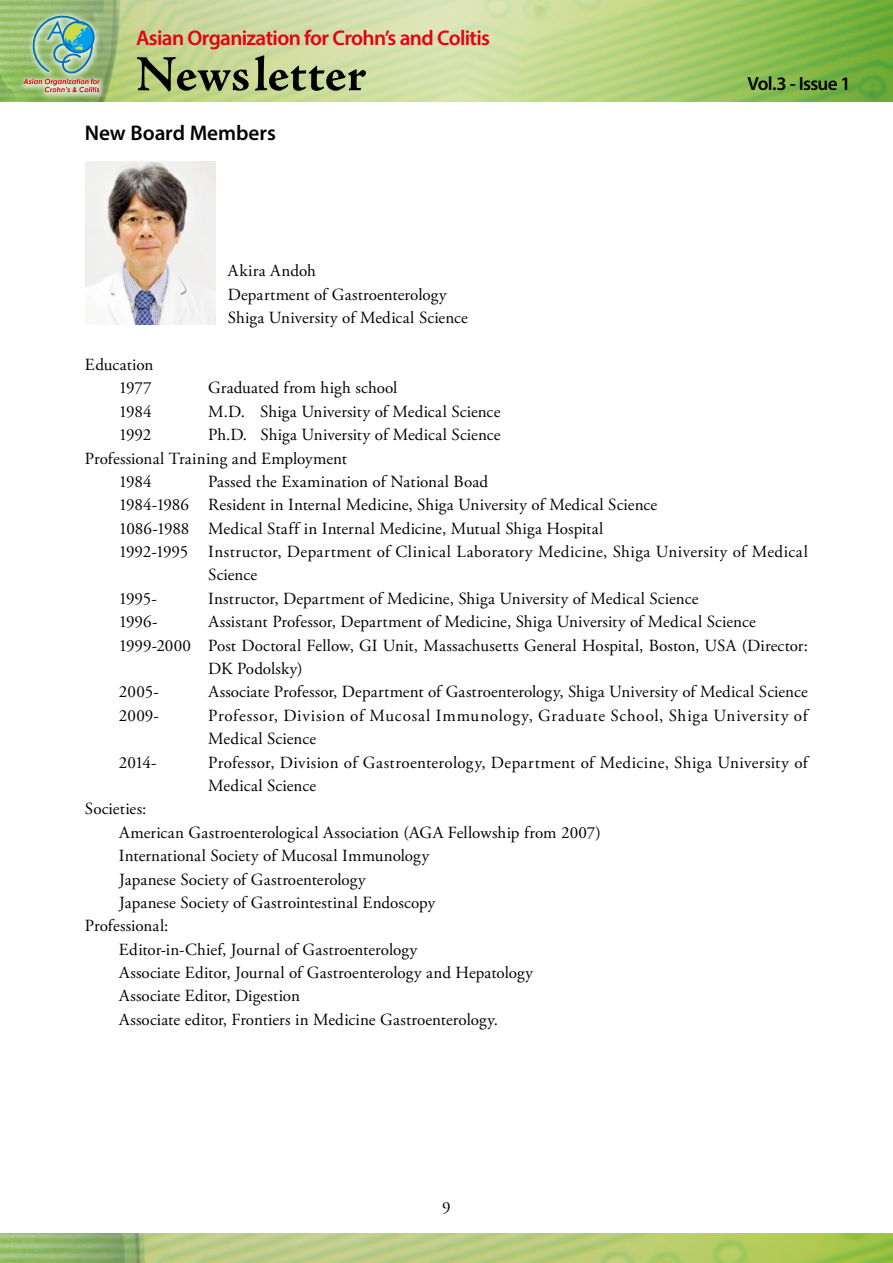
<style>
.page{position:relative;width:893px;height:1263px;background:#fff}
.page>*{position:absolute;margin:0;border:0;box-sizing:border-box;transform-origin:0 0}
.t1{font:700 51px "Adobe Jenson Pro";color:#000}
.t2{font:600 21.3px "Myriad Pro";letter-spacing:-.03em;color:#e60012}
.t3{font:600 21.3px "Myriad Pro";color:#000}
.t4{font:600 19.2px "Myriad Pro";letter-spacing:-.04em;color:#000}
.t5{font:16.95px/23.4px "Adobe Garamond Pro";letter-spacing:.005em;color:#000}
.t6{font:16.95px/23.4px "Adobe Garamond Pro";letter-spacing:.04em;color:#000}
.t7{font:16.95px "Adobe Garamond Pro";letter-spacing:.025em;color:#000}
</style>
<div class="page">
<svg style="left:0;top:0;width:893px;height:102px;background:#b5d084"></svg>
<img style="left:0;top:1233px;width:893px;height:30px">
<div style="left:18px;top:10px;width:89px;height:90px;background:#fff;opacity:.75"></div>
<svg style="left:23px;top:79px;width:77px;height:13px"></svg>
<svg style="left:31px;top:15px;width:64px;height:58px;background:#85b9a0"></svg>
<img style="left:85px;top:162px;width:130px;height:162px">
<p class="t2" style="left:136px;top:24px;width:356px">Asian Organization for Crohn’s and Colitis</p>
<h1 class="t1" style="left:136px;top:45px;width:232px">Newsletter</h1>
<p class="t3" style="left:85px;top:119px;width:192px">New Board Members</p>
<p class="t5" style="left:85px;top:353px;width:70px;text-align:right">Education<br>1977</p>
<p class="t5" style="left:228px;top:260px;width:242px">Akira Andoh<br>Department of Gastroenterology<br>Shiga University of Medical Science</p>
<p class="t5" style="left:208px;top:377px;width:191px">Graduated from high school</p>
<p class="t4" style="left:748px;top:72px;width:105px">Vol.3 - Issue 1</p>
<p class="t5" style="left:119px;top:400px;width:34px">1984</p>
<p class="t5" style="left:208px;top:400px;width:294px">M.D. Shiga University of Medical Science</p>
<p class="t5" style="left:119px;top:424px;width:34px">1992</p>
<p class="t5" style="left:208px;top:424px;width:294px">Ph.D. Shiga University of Medical Science</p>
<p class="t5" style="left:85px;top:447px;width:264px">Professional Training and Employment</p>
<p class="t5" style="left:119px;top:470px;width:34px">1984</p>
<p class="t5" style="left:208px;top:470px;width:281px">Passed the Examination of National Boad</p>
<p class="t5" style="left:119px;top:494px;width:540px">1984-1986 Resident in Internal Medicine, Shiga University of Medical Science</p>
<p class="t5" style="left:119px;top:517px;width:486px">1086-1988 Medical Staff in Internal Medicine, Mutual Shiga Hospital</p>
<p class="t7" style="left:119px;top:541px;width:691px">1992-1995 Instructor, Department of Clinical Laboratory Medicine, Shiga University of Medical</p>
<p class="t5" style="left:208px;top:564px;width:51px">Science</p>
<p class="t5" style="left:119px;top:587px;width:40px">1995-</p>
<p class="t5" style="left:208px;top:587px;width:492px">Instructor, Department of Medicine, Shiga University of Medical Science</p>
<p class="t5" style="left:119px;top:611px;width:40px">1996-</p>
<p class="t5" style="left:208px;top:611px;width:549px">Assistant Professor, Department of Medicine, Shiga University of Medical Science</p>
<p class="t5" style="left:119px;top:634px;width:691px">1999-2000 Post Doctoral Fellow, GI Unit, Massachusetts General Hospital, Boston, USA (Director:</p>
<p class="t5" style="left:208px;top:657px;width:96px">DK Podolsky)</p>
<p class="t5" style="left:119px;top:681px;width:41px">2005-</p>
<p class="t5" style="left:208px;top:681px;width:601px">Associate Professor, Department of Gastroenterology, Shiga University of Medical Science</p>
<p class="t5" style="left:119px;top:704px;width:42px">2009-</p>
<p class="t6" style="left:208px;top:704px;width:601px">Professor, Division of Mucosal Immunology, Graduate School, Shiga University of<br>Medical Science</p>
<p class="t5" style="left:119px;top:751px;width:39px">2014-</p>
<p class="t5" style="left:208px;top:751px;width:601px">Professor, Division of Gastroenterology, Department of Medicine, Shiga University of<br>Medical Science</p>
<p class="t5" style="left:85px;top:798px;width:63px">Societies:</p>
<p class="t5" style="left:119px;top:821px;width:483px">American Gastroenterological Association (AGA Fellowship from 2007)</p>
<p class="t5" style="left:119px;top:845px;width:312px">International Society of Mucosal Immunology</p>
<p class="t5" style="left:119px;top:868px;width:248px">Japanese Society of Gastroenterology</p>
<p class="t5" style="left:119px;top:891px;width:318px">Japanese Society of Gastrointestinal Endoscopy</p>
<p class="t5" style="left:85px;top:915px;width:85px">Professional:</p>
<p class="t5" style="left:119px;top:938px;width:300px">Editor-in-Chief, Journal of Gastroenterology</p>
<p class="t5" style="left:119px;top:961px;width:415px">Associate Editor, Journal of Gastroenterology and Hepatology</p>
<p class="t5" style="left:119px;top:985px;width:182px">Associate Editor, Digestion</p>
<p class="t5" style="left:119px;top:1008px;width:381px">Associate editor, Frontiers in Medicine Gastroenterology.</p>
<p class="t5" style="left:442px;top:1197px;width:10px">9</p>
</div>
